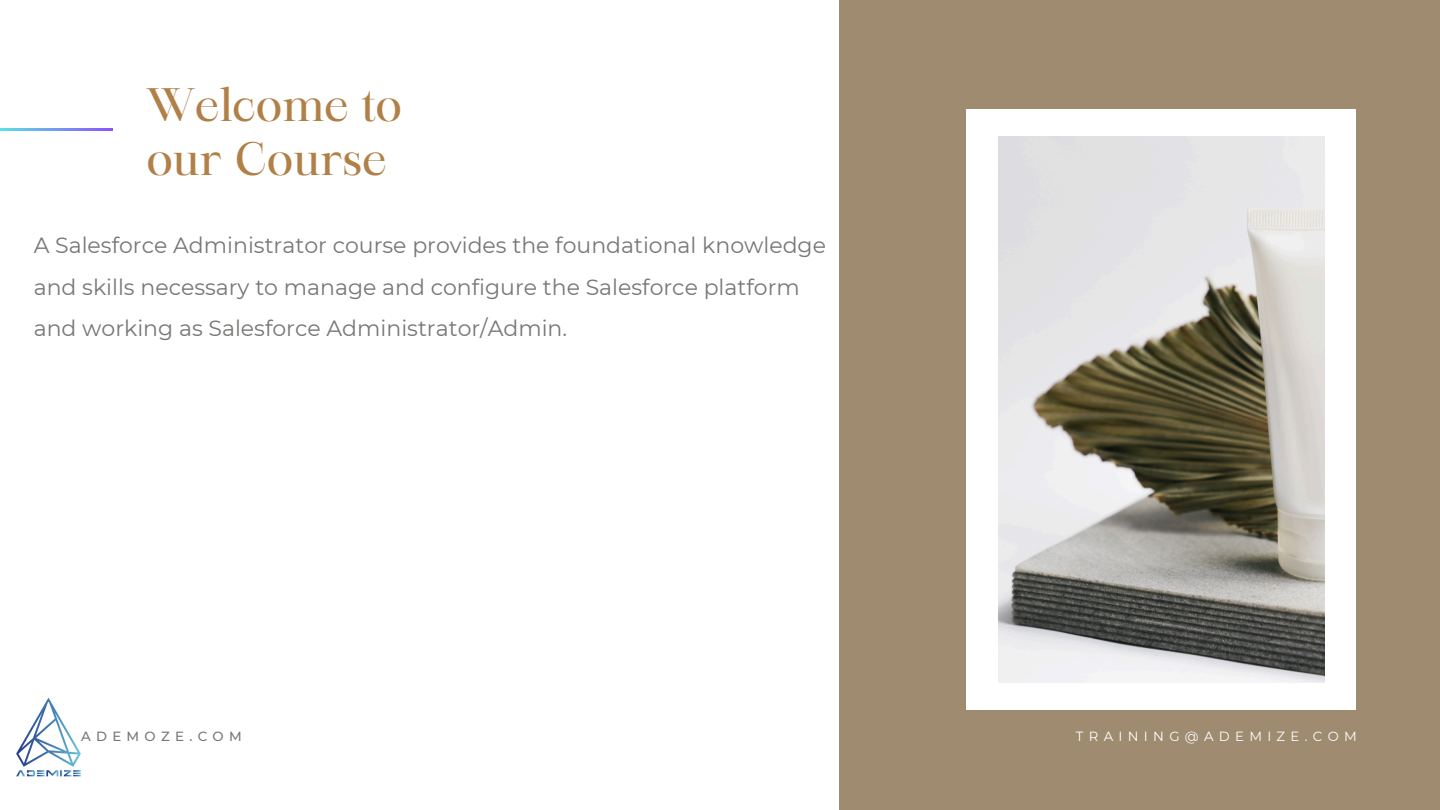
<style>
.page{position:relative;width:1440px;height:810px;background:#fff}
.page>*{position:absolute;margin:0;border:0;box-sizing:border-box;transform-origin:0 0}
.t1{font:45px/54px "Maharlika";color:#b08047}
.t2{font:22px/41.2px "Montserrat";color:#777775}
.t3{font:13.3px "Montserrat";letter-spacing:.4em;color:#fff}
.t4{font:500 13.3px "Montserrat";letter-spacing:.4em;color:#777775}
</style>
<div class="page">
<div style="left:840px;top:0;width:600px;height:809px;background:#9e8b70"></div>
<div style="left:966px;top:109px;width:390px;height:600px;background:#fff"></div>
<img style="left:998px;top:137px;width:327px;height:546px">
<img style="left:16px;top:697px;width:65px;height:80px">
<h1 class="t1" style="left:146px;top:82px;width:257px">Welcome to our Course</h1>
<h2 class="t2" style="left:34px;top:225px;width:794px">A Salesforce Administrator course provides the foundational knowledge and skills necessary to manage and configure the Salesforce platform and working as Salesforce Administrator/Admin.</h2>
<p class="t4" style="left:81px;top:728px;width:162px">ADEMOZE.COM</p>
<h3 class="t3" style="left:1076px;top:728px;width:283px">TRAINING@ADEMIZE.COM</h3>
</div>
